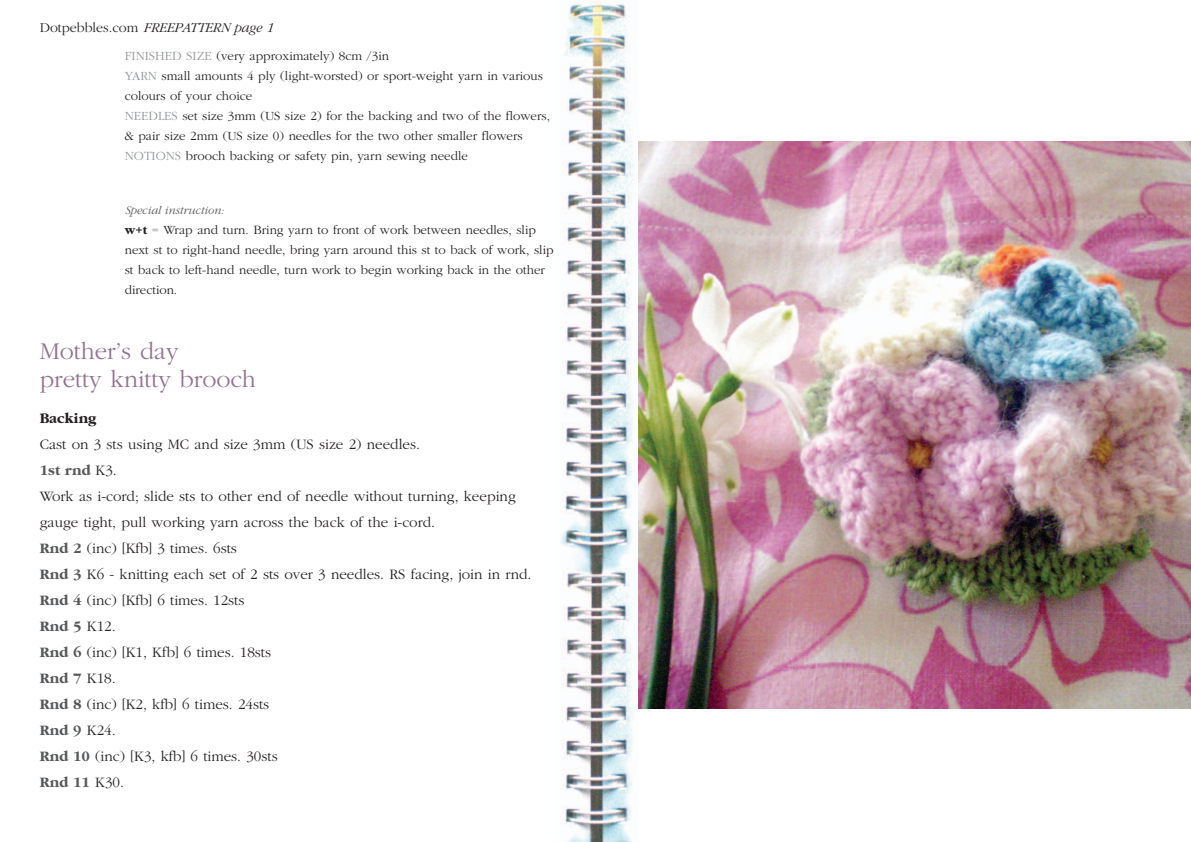
<style>
.page{position:relative;width:1191px;height:842px;background:#fff}
.page>*{position:absolute;margin:0;border:0;box-sizing:border-box;transform-origin:0 0}
.t1{font:300 25px/28px "Garamond";color:#91738f}
.t2{font:300 15px/26px "Garamond";color:#231f20}
.t3{font:700 15px "Garamond";color:#231f20}
.t4{font:italic 300 14px "Garamond";color:#231f20}
.t5{font:300 13px/20px "Garamond";color:#231f20}
.t6{font:italic 300 12px "Garamond";color:#57585a}
.s1{font-style:normal}
.s2{color:#939598}
.s3{font-weight:700}
.s4{font-weight:700;color:#57585a}
</style>
<div class="page">
<img style="left:638px;top:142px;width:553px;height:567px">
<img style="left:560px;top:1px;width:75px;height:841px">
<p class="t4" style="left:40px;top:19px;width:235px"><span class="s1">Dotpebbles.com</span> FREEPATTERN page 1</p>
<p class="t5" style="left:125px;top:46px;width:427px"><span class="s2">FINISHED SIZE</span> (very approximately) 8cm /3in<br><span class="s2">YARN</span> small amounts 4 ply (light-worsted) or sport-weight yarn in various colours of your choice<br><span class="s2">NEEDLES</span> set size 3mm (US size 2) for the backing and two of the flowers, &amp; pair size 2mm (US size 0) needles for the two other smaller flowers <span class="s2">NOTIONS</span> brooch backing or safety pin, yarn sewing needle</p>
<p class="t6" style="left:125px;top:203px;width:101px">Special instruction:</p>
<p class="t5" style="left:125px;top:220px;width:430px"><span class="s3">w+t</span> <span class="s2">=</span> Wrap and turn. Bring yarn to front of work between needles, slip next st to right-hand needle, bring yarn around this st to back of work, slip st back to left-hand needle, turn work to begin working back in the other direction.</p>
<h1 class="t1" style="left:40px;top:336px;width:218px">Mother’s day<br>pretty knitty brooch</h1>
<p class="t3" style="left:40px;top:409px;width:58px">Backing</p>
<p class="t2" style="left:40px;top:431px;width:493px">Cast on 3 sts using MC and size 3mm (US size 2) needles.<br><span class="s4">1st rnd</span> K3.<br>Work as i-cord; slide sts to other end of needle without turning, keeping gauge tight, pull working yarn across the back of the i-cord.<br><span class="s4">Rnd 2</span> (inc) [Kfb] 3 times. 6sts<br><span class="s4">Rnd 3</span> K6 - knitting each set of 2 sts over 3 needles. RS facing, join in rnd.<br><span class="s4">Rnd 4</span> (inc) [Kfb] 6 times. 12sts<br><span class="s4">Rnd 5</span> K12.<br><span class="s4">Rnd 6</span> (inc) [K1, Kfb] 6 times. 18sts<br><span class="s4">Rnd 7</span> K18.<br><span class="s4">Rnd 8</span> (inc) [K2, kfb] 6 times. 24sts<br><span class="s4">Rnd 9</span> K24.<br><span class="s4">Rnd 10</span> (inc) [K3, kfb] 6 times. 30sts<br><span class="s4">Rnd 11</span> K30.</p>
</div>
